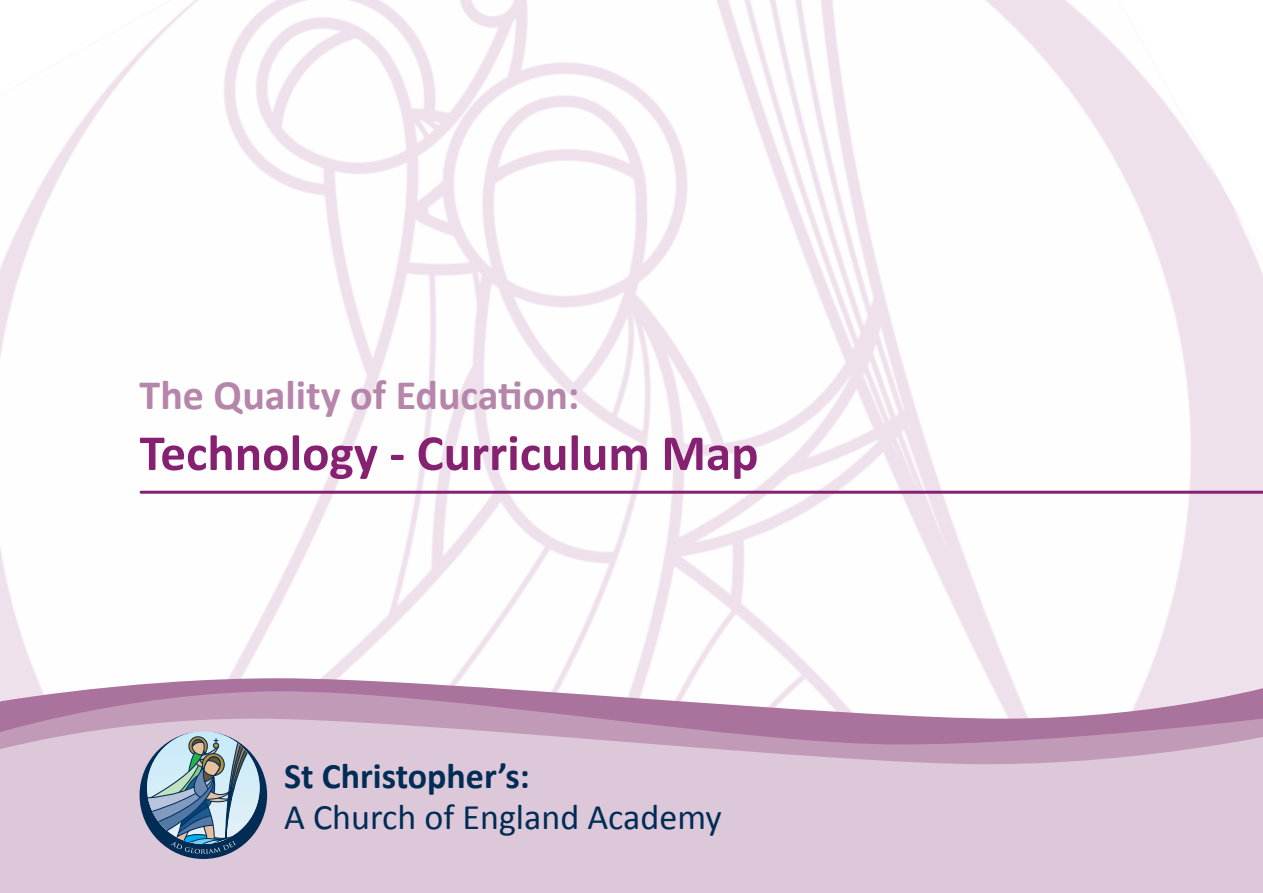
<style>
.page{position:relative;width:1263px;height:893px;background:#fff}
.page>*{position:absolute;margin:0;border:0;box-sizing:border-box;transform-origin:0 0}
.t1{font:700 51px "Calibri";color:#862172}
.t2{font:700 42px "Calibri";color:#b585aa}
.t3{font:36px "Calibri";color:#002c55}
.t4{font:700 36px "Calibri";color:#002c55}
</style>
<div class="page">
<img style="left:0;top:0;width:1263px;height:678px">
<svg style="left:0;top:678px;width:1263px;height:13px"></svg>
<svg style="left:0;top:691px;width:1263px;height:28px"></svg>
<svg style="left:0;top:719px;width:1263px;height:174px;background:#d6bfd2"></svg>
<svg style="left:140px;top:731px;width:127px;height:128px;background:#8da1b4"></svg>
<hr style="left:141px;top:491px;width:1122px;height:3px;background:#862172">
<p class="t2" style="left:140px;top:365px;width:441px">The Quality of Education:</p>
<p class="t1" style="left:140px;top:417px;width:620px">Technology - Curriculum Map</p>
<p class="t4" style="left:284px;top:751px;width:247px">St Christopher’s:</p>
<p class="t3" style="left:284px;top:792px;width:439px">A Church of England Academy</p>
</div>
